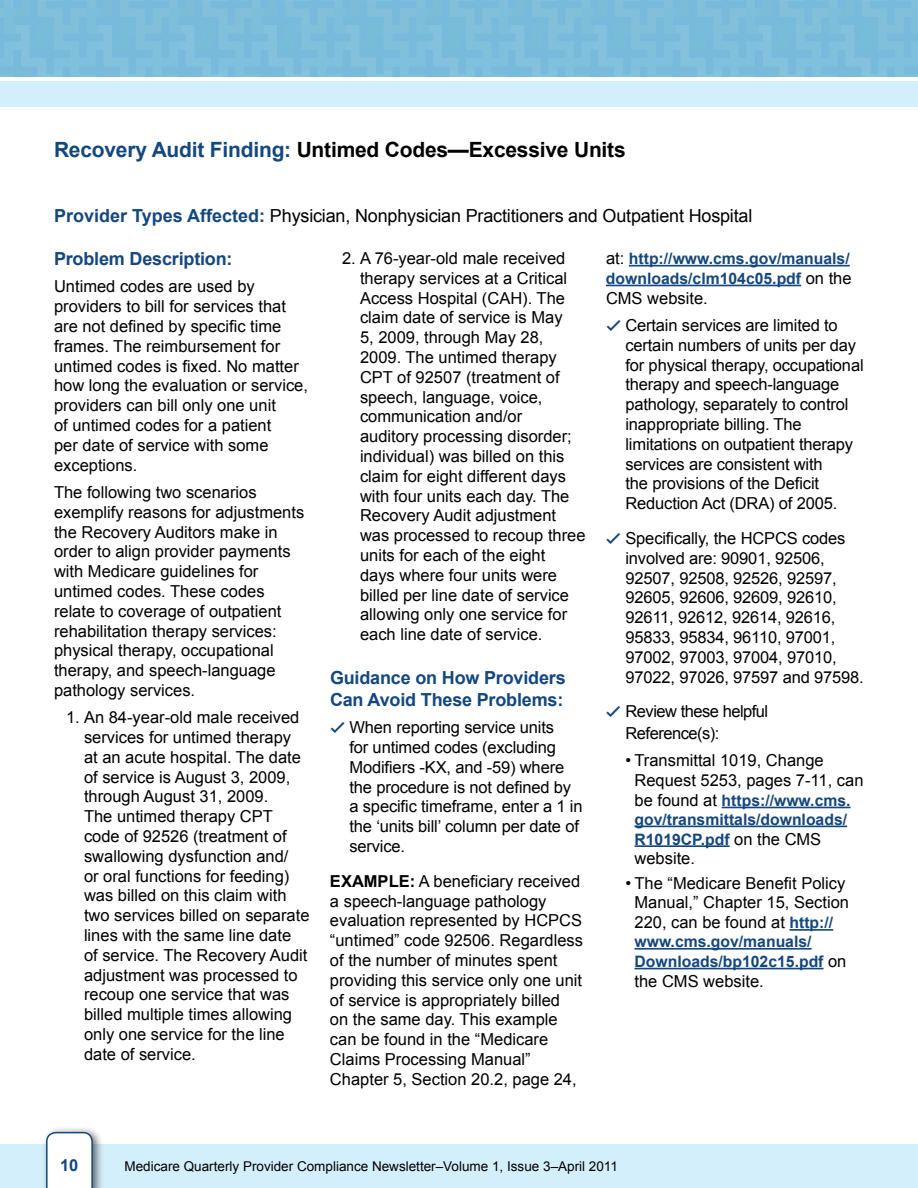
<style>
.page{position:relative;width:918px;height:1188px;background:#fff}
.page>*{position:absolute;margin:0;border:0;box-sizing:border-box;transform-origin:0 0}
.TEXT{font:700 21px "Arial";letter-spacing:-.01em;color:#000}
.Defination{font:18px "Arial";letter-spacing:-.01em;color:#000}
.Title_start{font:700 18px/21.6px "Arial";letter-spacing:-.01em;color:#14477d}
.Number_end{font:16.5px/19.8px "Arial";color:#000}
.TEXT-2{font:16.5px/19.8px "Arial";letter-spacing:-.01em;color:#000}
.Numbers{font:16.5px/19.8px "Arial";color:#000}
.Bullet_Points{font:16.5px/19.8px "Arial";color:#000}
.TEXT-3{font:16.5px/21.6px "Arial";letter-spacing:-.03em;color:#000}
.t1{font:700 16.5px "Arial";color:#14477d}
.Bullet_Points-2{font:700 15.75px/19.8px "Arial";color:#14477d}
.t2{font:13.5px "Arial";color:#000}
.s1{color:#14477d}
.s2{font-weight:700;color:#14477d}
.s3{font-family:"Devanagari";color:#14477d}
.s4{font-weight:700}
.s5{font-weight:400;font-size:16.5px;color:#000}
.s6{font-weight:700;font-size:15.75px;color:#14477d}
</style>
<div class="page">
<div style="left:0;top:0;width:918px;height:77px;background:#7dbddc"></div>
<div style="left:0;top:81px;width:918px;height:25px;background:#d4effc"></div>
<div style="left:0;top:1145px;width:918px;height:43px;background:#d4effc"></div>
<div style="left:41px;top:1125px;width:63px;height:63px;background:#000;opacity:.57"></div>
<svg style="left:46px;top:1132px;width:47px;height:56px"></svg>
<hr style="left:629px;top:265px;width:221px;height:2px;background:#14477d">
<hr style="left:606px;top:285px;width:195px;height:1px;background:#14477d">
<hr style="left:722px;top:807px;width:129px;height:1px;background:#14477d">
<hr style="left:634px;top:826px;width:213px;height:1px;background:#14477d">
<hr style="left:634px;top:845px;width:96px;height:2px;background:#14477d">
<hr style="left:790px;top:929px;width:43px;height:2px;background:#14477d">
<hr style="left:634px;top:948px;width:178px;height:2px;background:#14477d">
<hr style="left:634px;top:968px;width:190px;height:1px;background:#14477d">
<p class="TEXT" style="left:54px;top:136px;width:573px"><span class="s1">Recovery Audit Finding:</span> Untimed Codes—Excessive Units</p>
<p class="Defination" style="left:54px;top:204px;width:700px"><span class="s2">Provider Types Affected:</span> Physician, Nonphysician Practitioners and Outpatient Hospital</p>
<p class="Title_start" style="left:54px;top:249px;width:180px">Problem Description:</p>
<p class="Number_end" style="left:54px;top:277px;width:256px">Untimed codes are used by providers to bill for services that are not defined by specific time frames. The reimbursement for untimed codes is fixed. No matter how long the evaluation or service, providers can bill only one unit<br>of untimed codes for a patient<br>per date of service with some exceptions.</p>
<p class="Number_end" style="left:54px;top:482px;width:252px">The following two scenarios exemplify reasons for adjustments the Recovery Auditors make in order to align provider payments with Medicare guidelines for untimed codes. These codes relate to coverage of outpatient rehabilitation therapy services: physical therapy, occupational therapy, and speech-language pathology services.</p>
<p class="Numbers" style="left:84px;top:708px;width:227px;text-indent:-18px">1. An 84-year-old male received services for untimed therapy<br>at an acute hospital. The date of service is August 3, 2009, through August 31, 2009.<br>The untimed therapy CPT code of 92526 (treatment of swallowing dysfunction and/<br>or oral functions for feeding) was billed on this claim with two services billed on separate lines with the same line date<br>of service. The Recovery Audit adjustment was processed to recoup one service that was billed multiple times allowing only one service for the line date of service.</p>
<p class="Number_end" style="left:360px;top:248px;width:227px;text-indent:-18px">2. A 76-year-old male received therapy services at a Critical<br>Access Hospital (CAH). The claim date of service is May<br>5, 2009, through May 28,<br>2009. The untimed therapy<br>CPT of 92507 (treatment of speech, language, voice, communication and/or<br>auditory processing disorder; individual) was billed on this claim for eight different days with four units each day. The<br>Recovery Audit adjustment was processed to recoup three units for each of the eight<br>days where four units were billed per line date of service allowing only one service for each line date of service.</p>
<p class="Title_start" style="left:330px;top:668px;width:237px">Guidance on How Providers<br>Can Avoid These Problems:</p>
<p class="TEXT-2" style="left:349px;top:718px;width:235px;text-indent:-19px"><span class="s3">✓</span> When reporting service units<br>for untimed codes (excluding<br>Modifiers -KX, and -59) where the procedure is not defined by a specific timeframe, enter a 1 in the ‘units bill’ column per date of service.</p>
<p class="Number_end" style="left:330px;top:871px;width:255px"><span class="s4">EXAMPLE:</span> A beneficiary received a speech-language pathology evaluation represented by HCPCS “untimed” code 92506. Regardless of the number of minutes spent providing this service only one unit of service is appropriately billed<br>on the same day. This example can be found in the “Medicare<br>Claims Processing Manual”<br>Chapter 5, Section 20.2, page 24,</p>
<p class="Bullet_Points-2" style="left:606px;top:249px;width:247px"><span class="s5">at:</span> http://www.cms.gov/manuals/ downloads/clm104c05.pdf <span class="s5">on the</span></p>
<p class="Number_end" style="left:606px;top:288px;width:103px">CMS website.</p>
<p class="TEXT-2" style="left:625px;top:315px;width:240px;text-indent:-19px"><span class="s3">✓</span> Certain services are limited to certain numbers of units per day for physical therapy, occupational therapy and speech-language pathology, separately to control inappropriate billing. The limitations on outpatient therapy services are consistent with<br>the provisions of the Deficit<br>Reduction Act (DRA) of 2005.</p>
<p class="TEXT-2" style="left:625px;top:528px;width:240px;text-indent:-19px"><span class="s3">✓</span> Specifically, the HCPCS codes involved are: 90901, 92506,<br>92507, 92508, 92526, 92597,<br>92605, 92606, 92609, 92610,<br>92611, 92612, 92614, 92616,<br>95833, 95834, 96110, 97001,<br>97002, 97003, 97004, 97010,<br>97022, 97026, 97597 and 97598.</p>
<p class="TEXT-3" style="left:625px;top:701px;width:144px;text-indent:-19px"><span class="s3">✓</span> Review these helpful<br>Reference(s):</p>
<p class="Bullet_Points" style="left:634px;top:751px;width:231px;text-indent:-9px">• Transmittal 1019, Change<br>Request 5253, pages 7-11, can</p>
<p class="Bullet_Points-2" style="left:634px;top:791px;width:218px;line-height:19.4px"><span class="s5">be found at</span> https://www.cms. gov/transmittals/downloads/<br>R1019CP.pdf <span class="s5">on the CMS</span></p>
<p class="Bullet_Points" style="left:635px;top:849px;width:62px">website.</p>
<p class="Bullet_Points" style="left:626px;top:873px;width:225px;text-align:center">• The “Medicare Benefit Policy<br>Manual,” Chapter 15, Section<br>220, can be found at <span class="s6">http://</span></p>
<p class="Bullet_Points-2" style="left:634px;top:932px;width:213px">www.cms.gov/manuals/<br>Downloads/bp102c15.pdf <span class="s5">on</span></p>
<p class="Bullet_Points" style="left:634px;top:971px;width:131px">the CMS website.</p>
<p class="t1" style="left:60px;top:1155px;width:20px">10</p>
<p class="t2" style="left:124px;top:1158px;width:495px">Medicare Quarterly Provider Compliance Newsletter–Volume 1, Issue 3–April 2011</p>
</div>
